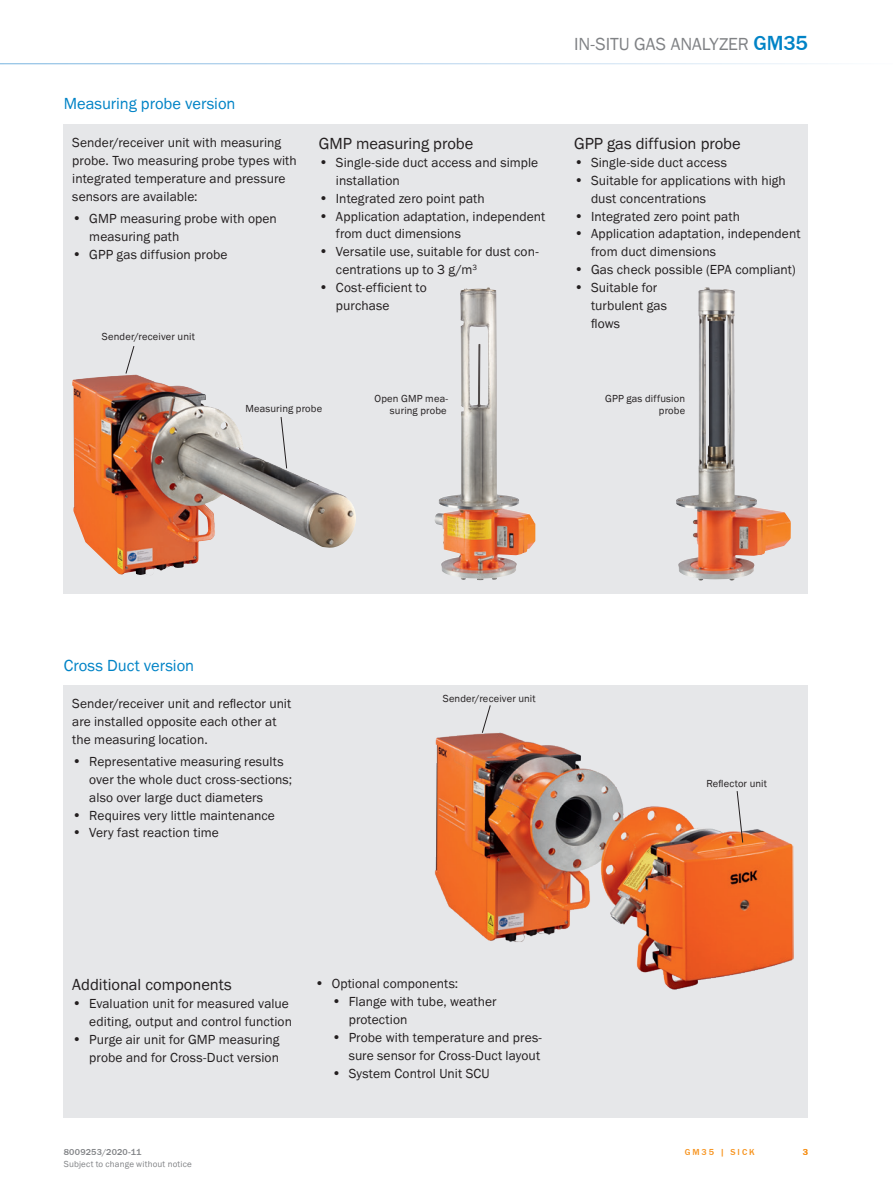
<style>
.page{position:relative;width:893px;height:1188px;background:#fff}
.page>*{position:absolute;margin:0;border:0;box-sizing:border-box;transform-origin:0 0}
.t1{font:500 21px "SICK Franklin";color:#0083c6}
.t2{font:18px "SICK Franklin";color:#808285}
.t3{font:16.5px "SICK Franklin";color:#231f20}
.t4{font:16.5px "SICK Franklin";color:#0083c6}
.t5{font:13.5px/17.9px "SICK Franklin";letter-spacing:.005em;color:#231f20}
.t6{font:10.5px/12.6px "SICK Franklin";letter-spacing:.015em;color:#231f20;text-align:right}
.t7{font:9px "SICK Franklin";letter-spacing:.02em;color:#808285}
.t8{font:500 9px "SICK Franklin";letter-spacing:.025em;color:#808285}
.t9{font:500 9px "SICK Franklin";letter-spacing:.225em;color:#f7931d}
.s1{font-size:14.25px}
</style>
<div class="page">
<div style="left:64px;top:685px;width:744px;height:432px;background:#e6e7e9"></div>
<div style="left:64px;top:125px;width:744px;height:469px;background:#e6e7e9"></div>
<img style="left:434px;top:733px;width:359px;height:257px">
<img style="left:72px;top:375px;width:284px;height:200px">
<img style="left:434px;top:288px;width:101px;height:292px">
<img style="left:676px;top:287px;width:115px;height:293px">
<svg style="left:125px;top:346px;width:10px;height:28px"></svg>
<svg style="left:280px;top:416px;width:7px;height:53px"></svg>
<svg style="left:736px;top:790px;width:7px;height:53px"></svg>
<svg style="left:481px;top:705px;width:10px;height:29px"></svg>
<p class="t4" style="left:64px;top:93px;width:173px">Measuring probe version</p>
<p class="t5" style="left:72px;top:133px;width:226px">Sender/receiver unit with measuring probe. Two measuring probe types with integrated temperature and pressure sensors are available:</p>
<p class="t5" style="left:89px;top:210px;width:189px;text-indent:-17px"><span class="s1">•</span> GMP measuring probe with open measuring path</p>
<p class="t5" style="left:72px;top:245px;width:157px"><span class="s1">•</span> GPP gas diffusion probe</p>
<p class="t6" style="left:102px;top:330px;width:94px">Sender/receiver unit</p>
<p class="t3" style="left:319px;top:133px;width:156px">GMP measuring probe</p>
<p class="t5" style="left:336px;top:154px;width:204px;text-indent:-17px"><span class="s1">•</span> Single-side duct access and simple installation</p>
<p class="t5" style="left:319px;top:189px;width:167px"><span class="s1">•</span> Integrated zero point path</p>
<p class="t5" style="left:336px;top:207px;width:211px;text-indent:-17px"><span class="s1">•</span> Application adaptation, independent from duct dimensions</p>
<p class="t5" style="left:336px;top:243px;width:204px;text-indent:-17px"><span class="s1">•</span> Versatile use, suitable for dust con&shy;centrations up to 3 g/m<sup>3</sup></p>
<p class="t5" style="left:336px;top:279px;width:92px;text-indent:-17px"><span class="s1">•</span> Cost-efficient to purchase</p>
<p class="t6" style="left:245px;top:402px;width:78px">Measuring probe</p>
<p class="t6" style="left:375px;top:392px;width:75px">Open GMP mea&shy;suring probe</p>
<h2 class="t2" style="left:574px;top:32px;width:31px">In-situ</h2>
<h2 class="t2" style="left:634px;top:32px;width:48px">Gas analyzer</h2>
<h1 class="t1" style="left:753px;top:30px;width:56px">GM35</h1>
<p class="t3" style="left:574px;top:133px;width:168px">GPP gas diffusion probe</p>
<p class="t5" style="left:574px;top:154px;width:154px"><span class="s1">•</span> Single-side duct access</p>
<p class="t5" style="left:591px;top:172px;width:196px;text-indent:-17px"><span class="s1">•</span> Suitable for applications with high dust concentrations</p>
<p class="t5" style="left:574px;top:207px;width:167px"><span class="s1">•</span> Integrated zero point path</p>
<p class="t5" style="left:591px;top:225px;width:211px;text-indent:-17px"><span class="s1">•</span> Application adaptation, independent from duct dimensions</p>
<p class="t5" style="left:574px;top:261px;width:223px"><span class="s1">•</span> Gas check possible (EPA compliant)</p>
<p class="t5" style="left:591px;top:279px;width:78px;text-indent:-17px"><span class="s1">•</span> Suitable for turbulent gas flows</p>
<p class="t6" style="left:605px;top:392px;width:82px">GPP gas diffusion probe</p>
<p class="t4" style="left:64px;top:655px;width:132px">Cross Duct version</p>
<p class="t5" style="left:72px;top:694px;width:221px">Sender/receiver unit and reflector unit are installed opposite each other at the measuring location.</p>
<p class="t5" style="left:89px;top:753px;width:204px;text-indent:-17px"><span class="s1">•</span> Representative measuring results over the whole duct cross-sections; also over large duct diameters</p>
<p class="t5" style="left:72px;top:806px;width:204px"><span class="s1">•</span> Requires very little maintenance</p>
<p class="t5" style="left:72px;top:824px;width:148px"><span class="s1">•</span> Very fast reaction time</p>
<p class="t6" style="left:443px;top:692px;width:94px">Sender/receiver unit</p>
<p class="t3" style="left:72px;top:975px;width:161px">Additional components</p>
<p class="t5" style="left:72px;top:995px;width:221px;text-align:right"><span class="s1">•</span> Evaluation unit for measured value editing, output and control function</p>
<p class="t5" style="left:72px;top:1031px;width:209px;text-align:right"><span class="s1">•</span> Purge air unit for GMP measuring probe and for Cross-Duct version</p>
<p class="t5" style="left:315px;top:975px;width:145px"><span class="s1">•</span> Optional components:</p>
<p class="t5" style="left:349px;top:993px;width:149px;text-indent:-17px"><span class="s1">•</span> Flange with tube, weather protection</p>
<p class="t5" style="left:332px;top:1029px;width:212px;text-align:right"><span class="s1">•</span> Probe with temperature and pres&shy;sure sensor for Cross-Duct layout</p>
<p class="t5" style="left:332px;top:1064px;width:160px"><span class="s1">•</span> System Control Unit SCU</p>
<p class="t6" style="left:706px;top:777px;width:62px">Reflector unit</p>
<p class="t8" style="left:64px;top:1146px;width:79px">8009253/2020-11</p>
<p class="t9" style="left:685px;top:1146px;width:72px">GM35 | SICK</p>
<p class="t7" style="left:64px;top:1159px;width:130px">Subject to change without notice</p>
<p class="t9" style="left:803px;top:1146px;width:7px">3</p>
</div>
